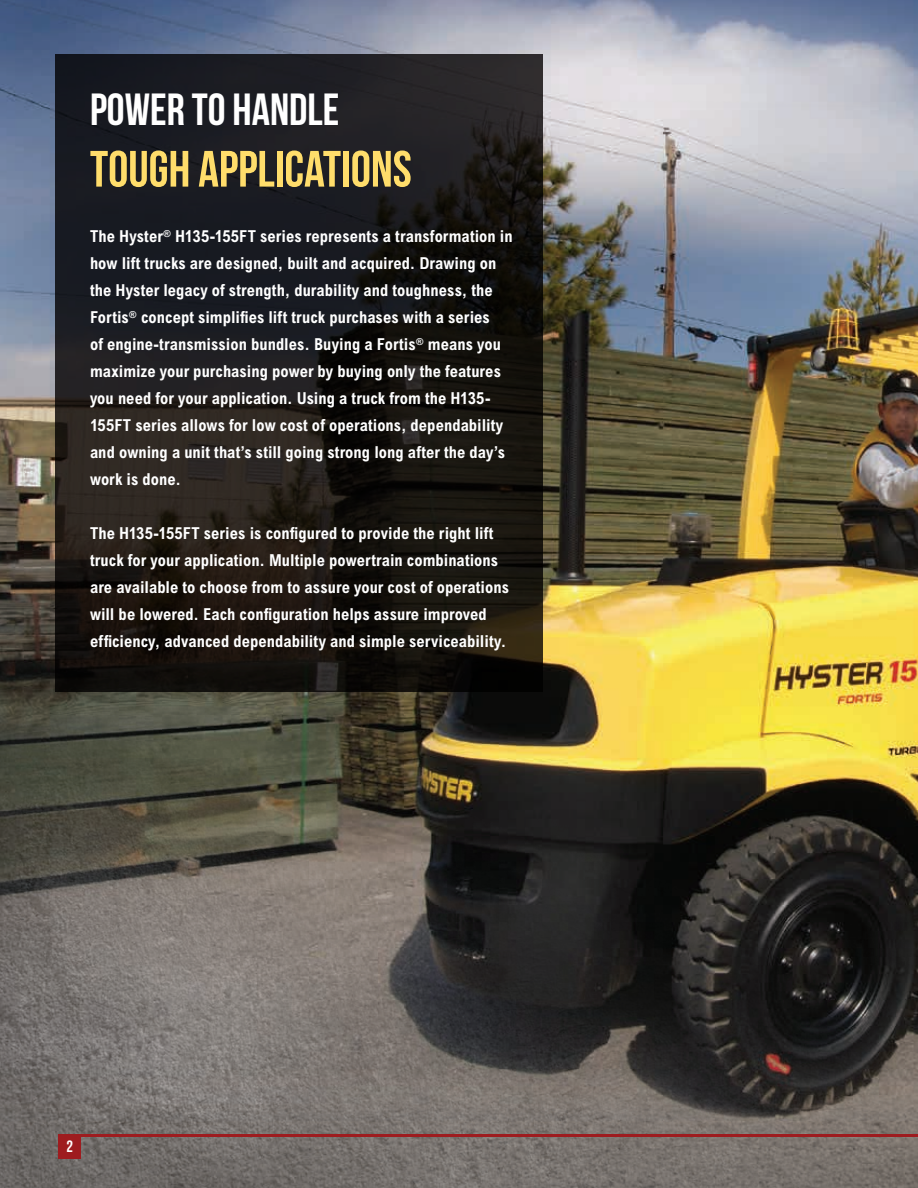
<style>
.page{position:relative;width:918px;height:1188px;background:#fff}
.page>*{position:absolute;margin:0;border:0;box-sizing:border-box;transform-origin:0 0}
.t1{font:51px "Bebas Neue";color:#ffdd6b}
.t2{font:45px "Bebas Neue";color:#fff}
.t3{font:700 condensed 16.5px/27px "Arial MT Std";letter-spacing:.005em;color:#fff}
.t4{font:16.5px "Bebas Neue";color:#fff}
</style>
<div class="page">
<img style="left:0;top:0;width:918px;height:119px">
<div style="left:78px;top:38px;width:45px;height:45px;background:#4f638b"></div>
<img style="left:0;top:119px;width:918px;height:1069px">
<hr style="left:58px;top:1134px;width:860px;height:3px;background:#9e1c1f">
<div style="left:58px;top:1134px;width:23px;height:24px;background:#9e1c1f"></div>
<svg style="left:55px;top:54px;width:488px;height:637px;background:#1a1818"></svg>
<h2 class="t2" style="left:90px;top:85px;width:251px">POWER TO HANDLE</h2>
<h1 class="t1" style="left:90px;top:141px;width:323px">TOUGH APPLICATIONS</h1>
<p class="t3" style="left:90px;top:223px;width:424px">The Hyster<sup>®</sup> H135-155FT series represents a transformation in how lift trucks are designed, built and acquired. Drawing on the Hyster legacy of strength, durability and toughness, the Fortis<sup>®</sup> concept simplifies lift truck purchases with a series<br>of engine-transmission bundles. Buying a Fortis<sup>®</sup> means you maximize your purchasing power by buying only the features you need for your application. Using a truck from the H135- 155FT series allows for low cost of operations, dependability and owning a unit that’s still going strong long after the day’s work is done.</p>
<p class="t3" style="left:90px;top:520px;width:421px">The H135-155FT series is configured to provide the right lift truck for your application. Multiple powertrain combinations are available to choose from to assure your cost of operations will be lowered. Each configuration helps assure improved efficiency, advanced dependability and simple serviceability.</p>
<p class="t4" style="left:66px;top:1138px;width:8px">2</p>
</div>
